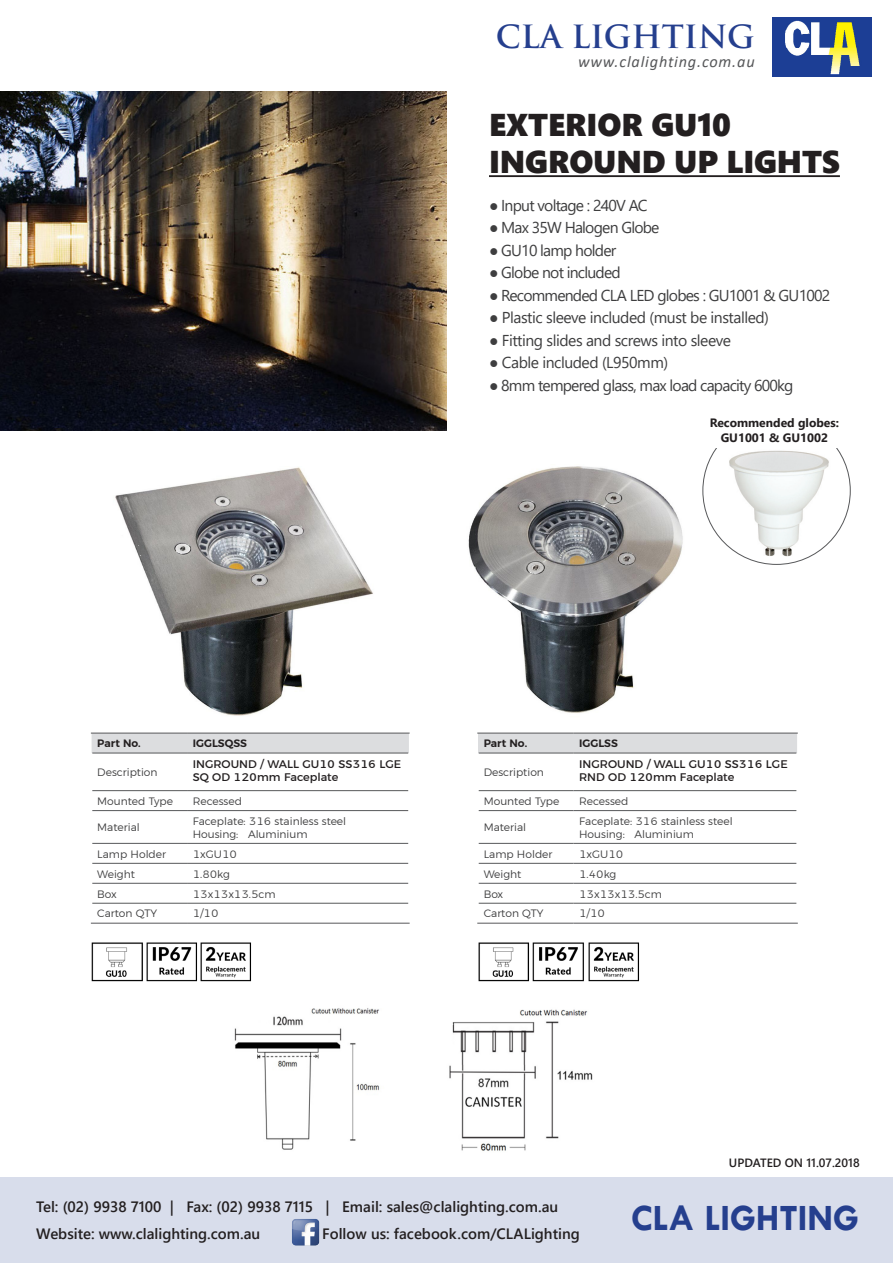
<style>
.page{position:relative;width:893px;height:1263px;background:#fff}
.page>*{position:absolute;margin:0;border:0;box-sizing:border-box;transform-origin:0 0}
.t1{font:700 37.5px "Tw Cen";color:#253f8e}
.t2{font:31.5px "Segoe UI Black";letter-spacing:-.005em;color:#231f20}
.t3{font:700 31.2px "Trajan Pro";color:#253f8e}
.t4{font:italic 16.2px "Calibri";letter-spacing:.05em;color:#57585a}
.t5{font:15.75px "Segoe UI";letter-spacing:-.05em;color:#3e3e3f}
.t6{font:15.75px "Segoe UI";letter-spacing:-.03em;color:#3e3e3f}
.t7{font:600 15px "Segoe UI";color:#231f20}
.t8{font:700 12.15px "Segoe UI";color:#231f20}
.t9{font:600 12px "Segoe UI";color:#231f20}
.t10{font:11.25px/13.5px "Argentum Sans";color:#231f20}
.t11{font:300 10.65px "Argentum Sans";color:#3e3e3f}
.t12{font:600 10.65px "Argentum Sans";color:#231f20}
</style>
<div class="page">
<img style="left:773px;top:17px;width:98px;height:60px">
<div style="left:0;top:1177px;width:893px;height:86px;background:#d8ddeb"></div>
<img style="left:292px;top:1219px;width:28px;height:27px">
<img style="left:0;top:91px;width:446px;height:339px">
<hr style="left:489px;top:175px;width:351px;height:2px;background:#231f20">
<img style="left:115px;top:467px;width:258px;height:249px">
<div style="left:92px;top:734px;width:317px;height:19px;background:#dcdddf"></div>
<hr style="left:91px;top:733px;width:96px;height:1px;background:#57585a">
<hr style="left:187px;top:733px;width:223px;height:1px;background:#57585a">
<hr style="left:92px;top:753px;width:95px;height:1px;background:#57585a">
<hr style="left:187px;top:753px;width:221px;height:1px;background:#57585a">
<hr style="left:92px;top:790px;width:95px;height:1px;background:#57585a">
<hr style="left:187px;top:790px;width:221px;height:1px;background:#57585a">
<hr style="left:92px;top:810px;width:95px;height:1px;background:#57585a">
<hr style="left:187px;top:810px;width:221px;height:1px;background:#57585a">
<hr style="left:92px;top:843px;width:95px;height:1px;background:#57585a">
<hr style="left:187px;top:843px;width:221px;height:1px;background:#57585a">
<hr style="left:92px;top:863px;width:95px;height:1px;background:#57585a">
<hr style="left:187px;top:863px;width:221px;height:1px;background:#57585a">
<hr style="left:92px;top:883px;width:95px;height:1px;background:#57585a">
<hr style="left:187px;top:883px;width:221px;height:1px;background:#57585a">
<hr style="left:92px;top:903px;width:95px;height:1px;background:#57585a">
<hr style="left:187px;top:903px;width:221px;height:1px;background:#57585a">
<hr style="left:91px;top:923px;width:96px;height:1px;background:#57585a">
<hr style="left:187px;top:923px;width:223px;height:1px;background:#57585a">
<img style="left:150px;top:942px;width:43px;height:40px">
<img style="left:91px;top:942px;width:59px;height:40px">
<img style="left:193px;top:942px;width:59px;height:40px">
<img style="left:468px;top:466px;width:215px;height:247px">
<div style="left:478px;top:734px;width:319px;height:19px;background:#dcdddf"></div>
<hr style="left:477px;top:733px;width:96px;height:1px;background:#57585a">
<hr style="left:573px;top:733px;width:225px;height:1px;background:#57585a">
<hr style="left:479px;top:753px;width:94px;height:1px;background:#57585a">
<hr style="left:573px;top:753px;width:223px;height:1px;background:#57585a">
<hr style="left:479px;top:790px;width:94px;height:1px;background:#57585a">
<hr style="left:573px;top:790px;width:223px;height:1px;background:#57585a">
<hr style="left:479px;top:810px;width:94px;height:1px;background:#57585a">
<hr style="left:573px;top:810px;width:223px;height:1px;background:#57585a">
<hr style="left:479px;top:843px;width:94px;height:1px;background:#57585a">
<hr style="left:573px;top:843px;width:223px;height:1px;background:#57585a">
<hr style="left:479px;top:863px;width:94px;height:1px;background:#57585a">
<hr style="left:573px;top:863px;width:223px;height:1px;background:#57585a">
<hr style="left:479px;top:883px;width:94px;height:1px;background:#57585a">
<hr style="left:573px;top:883px;width:223px;height:1px;background:#57585a">
<hr style="left:479px;top:903px;width:94px;height:1px;background:#57585a">
<hr style="left:573px;top:903px;width:223px;height:1px;background:#57585a">
<hr style="left:477px;top:923px;width:96px;height:1px;background:#57585a">
<hr style="left:573px;top:923px;width:225px;height:1px;background:#57585a">
<img style="left:234px;top:1008px;width:146px;height:142px">
<img style="left:449px;top:1009px;width:144px;height:142px">
<img style="left:537px;top:942px;width:44px;height:40px">
<img style="left:478px;top:942px;width:59px;height:40px">
<img style="left:581px;top:942px;width:59px;height:40px">
<img style="left:729px;top:450px;width:102px;height:106px">
<p class="t3" style="left:496px;top:18px;width:260px">CLA LIGHTING</p>
<p class="t4" style="left:578px;top:50px;width:178px">www.clalighting.com.au</p>
<p class="t2" style="left:489px;top:102px;width:244px">EXTERIOR GU10</p>
<p class="t2" style="left:489px;top:139px;width:352px">INGROUND UP LIGHTS</p>
<p class="t5" style="left:489px;top:190px;width:160px">● Input voltage : 240V AC</p>
<p class="t5" style="left:489px;top:213px;width:172px">● Max 35W Halogen Globe</p>
<p class="t5" style="left:489px;top:235px;width:129px">● GU10 lamp holder</p>
<p class="t5" style="left:489px;top:258px;width:133px">● Globe not included</p>
<p class="t5" style="left:489px;top:280px;width:343px">● Recommended CLA LED globes : GU1001 &amp; GU1002</p>
<p class="t6" style="left:489px;top:303px;width:282px">● Plastic sleeve included (must be installed)</p>
<p class="t6" style="left:489px;top:325px;width:244px">● Fitting slides and screws into sleeve</p>
<p class="t6" style="left:489px;top:348px;width:181px">● Cable included (L950mm)</p>
<p class="t5" style="left:489px;top:370px;width:306px">● 8mm tempered glass, max load capacity 600kg</p>
<p class="t8" style="left:710px;top:411px;width:131px">Recommended globes:</p>
<p class="t8" style="left:721px;top:426px;width:109px">GU1001 &amp; GU1002</p>
<p class="t12" style="left:97px;top:735px;width:45px">Part No.</p>
<p class="t12" style="left:193px;top:735px;width:56px">IGGLSQSS</p>
<p class="t11" style="left:97px;top:764px;width:62px">Description</p>
<p class="t10" style="left:193px;top:757px;width:210px">INGROUND / WALL GU10 SS316 LGE<br>SQ OD 120mm Faceplate</p>
<p class="t11" style="left:97px;top:793px;width:77px">Mounted Type</p>
<p class="t11" style="left:193px;top:793px;width:51px">Recessed</p>
<p class="t11" style="left:97px;top:819px;width:44px">Material</p>
<p class="t11" style="left:193px;top:813px;width:155px">Faceplate: 316 stainless steel</p>
<p class="t11" style="left:193px;top:826px;width:116px">Housing: Aluminium</p>
<p class="t11" style="left:97px;top:846px;width:70px">Lamp Holder</p>
<p class="t11" style="left:193px;top:846px;width:46px">1xGU10</p>
<p class="t11" style="left:97px;top:866px;width:39px">Weight</p>
<p class="t11" style="left:193px;top:866px;width:39px">1.80kg</p>
<p class="t11" style="left:97px;top:886px;width:21px">Box</p>
<p class="t11" style="left:193px;top:886px;width:84px">13x13x13.5cm</p>
<p class="t11" style="left:97px;top:906px;width:61px">Carton QTY</p>
<p class="t11" style="left:193px;top:906px;width:27px">1/10</p>
<p class="t12" style="left:484px;top:735px;width:45px">Part No.</p>
<p class="t12" style="left:579px;top:735px;width:40px">IGGLSS</p>
<p class="t11" style="left:484px;top:764px;width:62px">Description</p>
<p class="t10" style="left:579px;top:757px;width:210px">INGROUND / WALL GU10 SS316 LGE<br>RND OD 120mm Faceplate</p>
<p class="t11" style="left:484px;top:793px;width:77px">Mounted Type</p>
<p class="t11" style="left:579px;top:793px;width:51px">Recessed</p>
<p class="t11" style="left:484px;top:819px;width:44px">Material</p>
<p class="t11" style="left:579px;top:813px;width:155px">Faceplate: 316 stainless steel</p>
<p class="t11" style="left:579px;top:826px;width:116px">Housing: Aluminium</p>
<p class="t11" style="left:484px;top:846px;width:70px">Lamp Holder</p>
<p class="t11" style="left:579px;top:846px;width:46px">1xGU10</p>
<p class="t11" style="left:484px;top:866px;width:39px">Weight</p>
<p class="t11" style="left:579px;top:866px;width:39px">1.40kg</p>
<p class="t11" style="left:484px;top:886px;width:21px">Box</p>
<p class="t11" style="left:579px;top:886px;width:84px">13x13x13.5cm</p>
<p class="t11" style="left:484px;top:906px;width:61px">Carton QTY</p>
<p class="t11" style="left:579px;top:906px;width:27px">1/10</p>
<p class="t9" style="left:729px;top:1151px;width:132px">UPDATED ON 11.07.2018</p>
<p class="t7" style="left:36px;top:1192px;width:523px">Tel: (02) 9938 7100 | Fax: (02) 9938 7115 | Email: sales@clalighting.com.au</p>
<p class="t7" style="left:36px;top:1219px;width:226px">Website: www.clalighting.com.au</p>
<p class="t7" style="left:322px;top:1219px;width:259px">Follow us: facebook.com/CLALighting</p>
<p class="t1" style="left:631px;top:1195px;width:230px">CLA LIGHTING</p>
</div>
